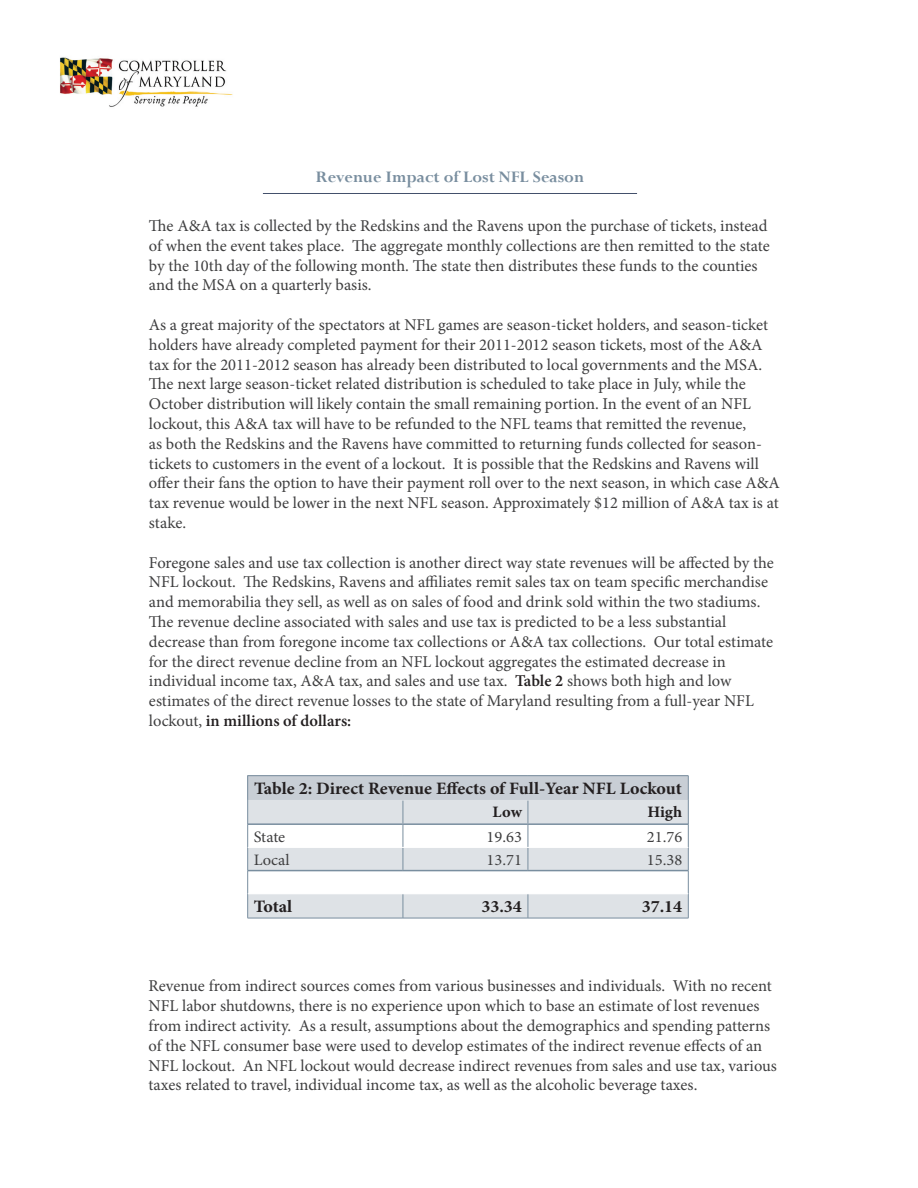
<style>
.page{position:relative;width:918px;height:1188px;background:#fff}
.page>*{position:absolute;margin:0;border:0;box-sizing:border-box;transform-origin:0 0}
.t1{font:700 18px "Perpetua";color:#798e9f}
.t2{font:700 17.4px "Minion Pro";color:#231f20}
.t3{font:16.5px/19.8px "Minion Pro";color:#3e3e3f}
.t4{font:15.9px "Minion Pro";color:#3e3e3f}
.t5{font:700 15.9px "Minion Pro";color:#231f20}
.s1{font-weight:600;color:#231f20}
</style>
<div class="page">
<hr style="left:263px;top:193px;width:374px;height:1px;background:#43506b">
<hr style="left:248px;top:918px;width:155px;height:1px;background:#798e9f">
<hr style="left:403px;top:918px;width:125px;height:1px;background:#798e9f">
<hr style="left:528px;top:918px;width:161px;height:1px;background:#798e9f">
<hr style="left:248px;top:775px;width:155px;height:1px;background:#798e9f">
<hr style="left:403px;top:775px;width:125px;height:1px;background:#798e9f">
<hr style="left:528px;top:775px;width:161px;height:1px;background:#798e9f">
<svg style="left:247px;top:776px;width:442px;height:142px"></svg>
<img style="left:60px;top:57px;width:173px;height:50px">
<p class="t1" style="left:316px;top:166px;width:270px">Revenue Impact of Lost NFL Season</p>
<p class="t3" style="left:149px;top:216px;width:622px">The A&amp;A tax is collected by the Redskins and the Ravens upon the purchase of tickets, instead of when the event takes place. The aggregate monthly collections are then remitted to the state by the 10th day of the following month. The state then distributes these funds to the counties and the MSA on a quarterly basis.</p>
<p class="t3" style="left:149px;top:315px;width:633px">As a great majority of the spectators at NFL games are season-ticket holders, and season-ticket holders have already completed payment for their 2011-2012 season tickets, most of the A&amp;A tax for the 2011-2012 season has already been distributed to local governments and the MSA.<br>The next large season-ticket related distribution is scheduled to take place in July, while the October distribution will likely contain the small remaining portion. In the event of an NFL lockout, this A&amp;A tax will have to be refunded to the NFL teams that remitted the revenue,<br>as both the Redskins and the Ravens have committed to returning funds collected for season&shy;tickets to customers in the event of a lockout. It is possible that the Redskins and Ravens will offer their fans the option to have their payment roll over to the next season, in which case A&amp;A tax revenue would be lower in the next NFL season. Approximately $12 million of A&amp;A tax is at stake.</p>
<p class="t3" style="left:149px;top:553px;width:626px">Foregone sales and use tax collection is another direct way state revenues will be affected by the NFL lockout. The Redskins, Ravens and affiliates remit sales tax on team specific merchandise and memorabilia they sell, as well as on sales of food and drink sold within the two stadiums.<br>The revenue decline associated with sales and use tax is predicted to be a less substantial decrease than from foregone income tax collections or A&amp;A tax collections. Our total estimate for the direct revenue decline from an NFL lockout aggregates the estimated decrease in individual income tax, A&amp;A tax, and sales and use tax. <span class="s1">Table 2</span> shows both high and low estimates of the direct revenue losses to the state of Maryland resulting from a full-year NFL lockout, <span class="s1">in millions of dollars:</span></p>
<p class="t2" style="left:254px;top:776px;width:429px">Table 2: Direct Revenue Effects of Full-Year NFL Lockout</p>
<p class="t5" style="left:493px;top:801px;width:31px">Low</p>
<p class="t5" style="left:647px;top:801px;width:36px">High</p>
<p class="t4" style="left:254px;top:826px;width:33px">State</p>
<p class="t4" style="left:486px;top:826px;width:37px">19.63</p>
<p class="t4" style="left:647px;top:826px;width:37px">21.76</p>
<p class="t4" style="left:254px;top:849px;width:38px">Local</p>
<p class="t4" style="left:486px;top:849px;width:37px">13.71</p>
<p class="t4" style="left:647px;top:849px;width:37px">15.38</p>
<p class="t2" style="left:254px;top:894px;width:40px">Total</p>
<p class="t2" style="left:481px;top:894px;width:42px">33.34</p>
<p class="t2" style="left:642px;top:894px;width:42px">37.14</p>
<p class="t3" style="left:148px;top:976px;width:630px">Revenue from indirect sources comes from various businesses and individuals. With no recent NFL labor shutdowns, there is no experience upon which to base an estimate of lost revenues from indirect activity. As a result, assumptions about the demographics and spending patterns of the NFL consumer base were used to develop estimates of the indirect revenue effects of an NFL lockout. An NFL lockout would decrease indirect revenues from sales and use tax, various taxes related to travel, individual income tax, as well as the alcoholic beverage taxes.</p>
</div>
